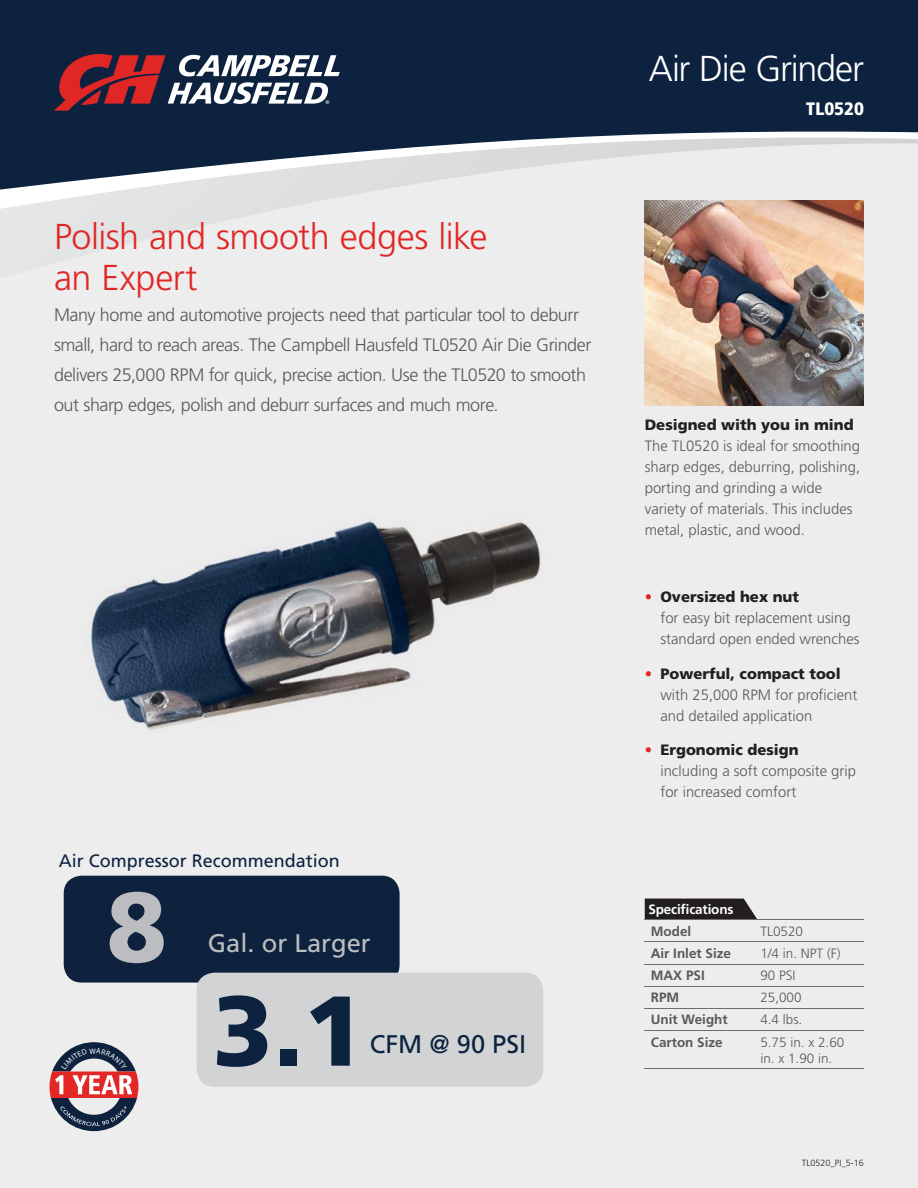
<style>
.page{position:relative;width:918px;height:1188px;background:#fff}
.page>*{position:absolute;margin:0;border:0;box-sizing:border-box;transform-origin:0 0}
.t1{font:900 99px "Frutiger LT Pro";color:#0c223f}
.t2{font:900 99px "Frutiger LT Pro";color:#bbbdc0}
.t3{font:300 36px/40.5px "Frutiger LT Pro";letter-spacing:-.015em;color:#e12726}
.t4{font:300 36px "Frutiger LT Pro";letter-spacing:-.035em;color:#fff}
.t5{font:25.5px "Frutiger LT Pro";color:#bbbdc0}
.t6{font:25.5px "Frutiger LT Pro";color:#0c223f}
.t7{font:300 18px/30px "Frutiger LT Pro";letter-spacing:-.025em;color:#58595b}
.t8{font:18px "Frutiger LT Pro";color:#0c223f}
.t9{font:900 18px "Frutiger LT Pro";color:#fff;scale:.9 1}
.t10{font:300 15px/21px "Frutiger LT Pro";color:#58595b}
.t11{font:900 15px "Frutiger LT Pro";color:#231f20}
.t12{font:300 13.5px/16.2px "Frutiger LT Pro";color:#58595b}
.t13{font:700 13.5px "Frutiger LT Pro";color:#58595b}
.t14{font:700 13.5px "Frutiger LT Pro";letter-spacing:-.01em;color:#fff}
.t15{font:300 9px "Frutiger LT Pro";color:#231f20}
.s1{color:#e12726}
.s2{font-weight:900;color:#231f20}
</style>
<div class="page">
<div style="left:0;top:283px;width:918px;height:905px;background:#ededee"></div>
<div style="left:0;top:0;width:918px;height:138px;background:#0c223f"></div>
<svg style="left:0;top:138px;width:918px;height:145px;background:#d1d4d8"></svg>
<img style="left:645px;top:201px;width:219px;height:204px">
<svg style="left:54px;top:54px;width:286px;height:57px"></svg>
<img style="left:61px;top:463px;width:525px;height:329px">
<div style="left:645px;top:899px;width:112px;height:20px;background:#231f20"></div>
<hr style="left:645px;top:920px;width:219px;height:1px;background:#6d6e70">
<hr style="left:645px;top:942px;width:219px;height:1px;background:#6d6e70">
<hr style="left:645px;top:964px;width:219px;height:1px;background:#6d6e70">
<hr style="left:645px;top:986px;width:219px;height:1px;background:#6d6e70">
<hr style="left:645px;top:1008px;width:219px;height:1px;background:#6d6e70">
<hr style="left:645px;top:1030px;width:219px;height:1px;background:#6d6e70">
<hr style="left:645px;top:1069px;width:219px;height:1px;background:#6d6e70">
<div style="left:64px;top:876px;width:336px;height:107px;background:#0e223d;border-radius:18px"></div>
<div style="left:197px;top:973px;width:346px;height:114px;background:#d1d3d4;border-radius:18px"></div>
<svg style="left:50px;top:1042px;width:88px;height:89px;background:#9e7e88"></svg>
<h2 class="t3" style="left:54px;top:218px;width:435px">Polish and smooth edges like an Expert</h2>
<p class="t7" style="left:54px;top:301px;width:539px">Many home and automotive projects need that particular tool to deburr small, hard to reach areas. The Campbell Hausfeld TL0520 Air Die Grinder delivers 25,000 RPM for quick, precise action. Use the TL0520 to smooth out sharp edges, polish and deburr surfaces and much more.</p>
<p class="t8" style="left:59px;top:852px;width:283px">Air Compressor Recommendation</p>
<h1 class="t2" style="left:106px;top:880px;width:62px">8</h1>
<h3 class="t5" style="left:208px;top:930px;width:164px">Gal. or Larger</h3>
<h1 class="t1" style="left:213px;top:983px;width:153px">3.1</h1>
<h3 class="t6" style="left:370px;top:1032px;width:158px">CFM @ 90 PSI</h3>
<h2 class="t4" style="left:649px;top:51px;width:217px">Air Die Grinder</h2>
<p class="t9" style="left:806px;top:100px;width:66px">TL0520</p>
<p class="t11" style="left:645px;top:417px;width:210px">Designed with you in mind</p>
<p class="t10" style="left:645px;top:436px;width:217px">The TL0520 is ideal for smoothing sharp edges, deburring, polishing, porting and grinding a wide variety of materials. This includes metal, plastic, and wood.</p>
<p class="t10" style="left:660px;top:587px;width:201px;text-indent:-16px"><span class="s1">•</span> <span class="s2">Oversized hex nut<br></span>for easy bit replacement using standard open ended wrenches</p>
<p class="t10" style="left:660px;top:664px;width:198px;text-indent:-16px"><span class="s1">•</span> <span class="s2">Powerful, compact tool </span>with 25,000 RPM for proficient and detailed application</p>
<p class="t10" style="left:660px;top:740px;width:197px;text-indent:-16px"><span class="s1">•</span> <span class="s2">Ergonomic design </span>including a soft composite grip for increased comfort</p>
<p class="t14" style="left:648px;top:903px;width:87px">Specifications</p>
<p class="t13" style="left:651px;top:925px;width:42px">Model</p>
<p class="t12" style="left:760px;top:924px;width:44px">TL0520</p>
<p class="t13" style="left:651px;top:947px;width:82px">Air Inlet Size</p>
<p class="t12" style="left:760px;top:946px;width:82px">1/4 in. NPT (F)</p>
<p class="t13" style="left:651px;top:969px;width:56px">MAX PSI</p>
<p class="t12" style="left:760px;top:968px;width:37px">90 PSI</p>
<p class="t13" style="left:651px;top:991px;width:30px">RPM</p>
<p class="t12" style="left:760px;top:990px;width:43px">25,000</p>
<p class="t13" style="left:651px;top:1013px;width:79px">Unit Weight</p>
<p class="t12" style="left:760px;top:1012px;width:44px">4.4 lbs.</p>
<p class="t13" style="left:651px;top:1035px;width:74px">Carton Size</p>
<p class="t12" style="left:760px;top:1035px;width:86px">5.75 in. x 2.60 in. x 1.90 in.</p>
<p class="t15" style="left:802px;top:1159px;width:64px">TL0520_PI_5-16</p>
</div>
